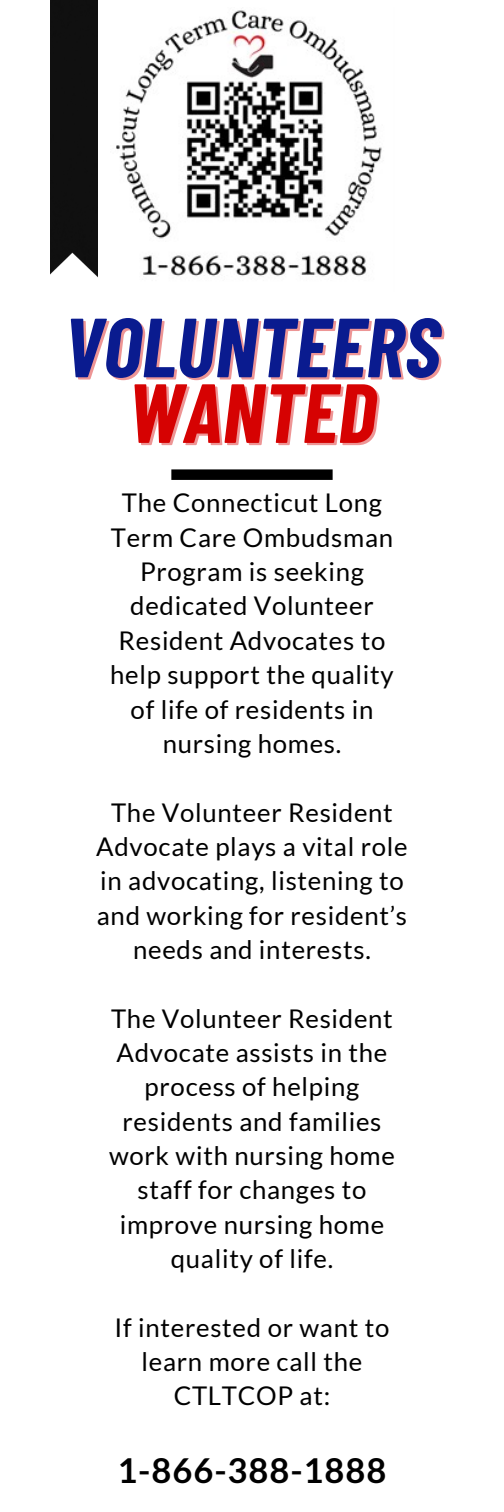
<style>
.page{position:relative;width:504px;height:1512px;background:#fff}
.page>*{position:absolute;margin:0;border:0;box-sizing:border-box;transform-origin:0 0}
.t1{font:italic 700 83.65px "Barlow Condensed";color:#0a1b8f}
.t2{font:italic 700 83.65px "Barlow Condensed";color:#d60202}
.t3{font:700 34.3px "Lato";letter-spacing:.025em;color:#000}
.t4{font:25.9px/34.3px "Lato";letter-spacing:.03em;color:#000;text-align:center}
</style>
<div class="page">
<div style="left:50px;top:0;width:48px;height:278px;background:#101010"></div>
<img style="left:116px;top:10px;width:266px;height:267px">
<div style="left:171px;top:469px;width:162px;height:11px;background:#000"></div>
<p class="t1" style="left:64px;top:294px;width:378px">VOLUNTEERS</p>
<p class="t2" style="left:127px;top:359px;width:251px">WANTED</p>
<p class="t4" style="left:110px;top:485px;width:285px">The Connecticut Long<br>Term Care Ombudsman<br>Program is seeking dedicated Volunteer<br>Resident Advocates to help support the quality of life of residents in nursing homes.</p>
<p class="t4" style="left:96px;top:794px;width:313px">The Volunteer Resident<br>Advocate plays a vital role in advocating, listening to and working for resident’s needs and interests.</p>
<p class="t4" style="left:109px;top:1000px;width:287px">The Volunteer Resident<br>Advocate assists in the process of helping residents and families work with nursing home staff for changes to improve nursing home quality of life.</p>
<p class="t4" style="left:114px;top:1310px;width:277px">If interested or want to learn more call the<br>CTLTCOP at:</p>
<p class="t3" style="left:117px;top:1449px;width:270px">1-866-388-1888</p>
</div>
